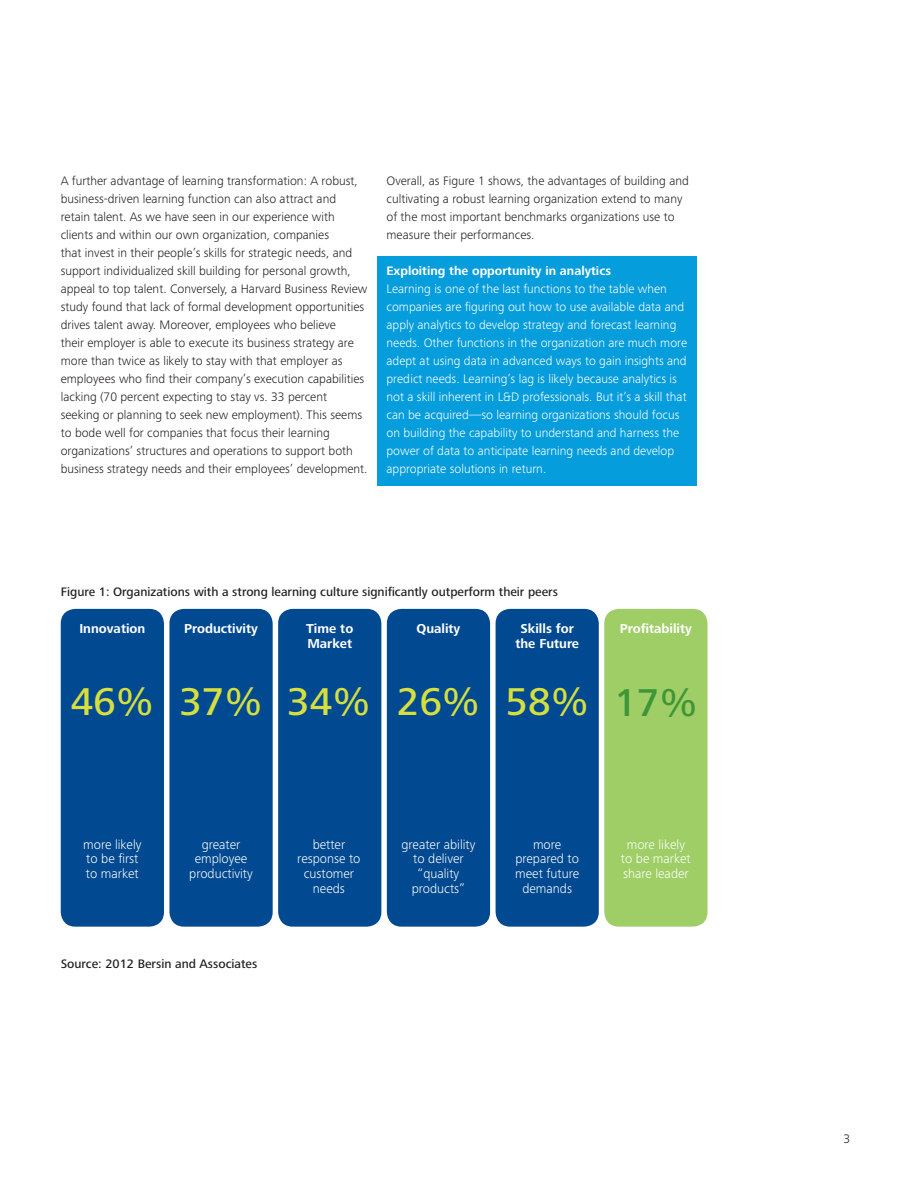
<style>
.page{position:relative;width:918px;height:1188px;background:#fff}
.page>*{position:absolute;margin:0;border:0;box-sizing:border-box;transform-origin:0 0}
.Subhead_style__B_sub{font:500 40.2px "Frutiger Next Pro";color:#d5df3e}
.Subhead_style__B_sub-2{font:500 40.2px "Frutiger Next Pro";color:#3f9537}
.Subhead_style__B_sub-3{font:300 13.35px/14.5px "Frutiger Next Pro";color:#fff;text-align:center}
.Subhead_style__B_sub-4{font:700 13.35px/14.5px "Frutiger Next Pro";color:#fff}
.Body_copy{font:300 12.75px/18px "Frutiger Next Pro";color:#231f20}
.Subhead_style__B_sub-5{font:300 12.75px/18px "Frutiger Next Pro";color:#fff}
.Body_copy-2{font:500 12.75px "Frutiger Next Pro";color:#231f20}
.Subhead_style__B_sub-6{font:700 12.75px "Frutiger Next Pro";color:#fff}
.Caption_styles_Capti{font:300 12.75px "Frutiger Next Pro";color:#231f20}
</style>
<div class="page">
<div style="left:378px;top:256px;width:319px;height:230px;background:#069ddc"></div>
<div style="left:278px;top:609px;width:103px;height:318px;background:#014990;border-radius:15px"></div>
<div style="left:61px;top:609px;width:103px;height:318px;background:#014990;border-radius:15px"></div>
<div style="left:169px;top:609px;width:104px;height:318px;background:#014990;border-radius:15px"></div>
<div style="left:387px;top:609px;width:103px;height:318px;background:#014990;border-radius:15px"></div>
<div style="left:496px;top:609px;width:103px;height:318px;background:#014990;border-radius:15px"></div>
<div style="left:604px;top:609px;width:104px;height:318px;background:#9fce66;border-radius:15px"></div>
<p class="Body_copy" style="left:61px;top:171px;width:308px">A further advantage of learning transformation: A robust, business-driven learning function can also attract and retain talent. As we have seen in our experience with clients and within our own organization, companies<br>that invest in their people’s skills for strategic needs, and support individualized skill building for personal growth, appeal to top talent. Conversely, a Harvard Business Review study found that lack of formal development opportunities drives talent away. Moreover, employees who believe<br>their employer is able to execute its business strategy are more than twice as likely to stay with that employer as employees who find their company’s execution capabilities lacking (70 percent expecting to stay vs. 33 percent seeking or planning to seek new employment). This seems to bode well for companies that focus their learning organizations’ structures and operations to support both business strategy needs and their employees’ development.</p>
<p class="Body_copy" style="left:387px;top:171px;width:304px">Overall, as Figure 1 shows, the advantages of building and cultivating a robust learning organization extend to many of the most important benchmarks organizations use to measure their performances.</p>
<p class="Subhead_style__B_sub-6" style="left:387px;top:263px;width:226px">Exploiting the opportunity in analytics</p>
<p class="Subhead_style__B_sub-5" style="left:387px;top:279px;width:302px">Learning is one of the last functions to the table when companies are figuring out how to use available data and apply analytics to develop strategy and forecast learning needs. Other functions in the organization are much more adept at using data in advanced ways to gain insights and predict needs. Learning’s lag is likely because analytics is not a skill inherent in L&amp;D professionals. But it’s a skill that can be acquired—so learning organizations should focus on building the capability to understand and harness the power of data to anticipate learning needs and develop appropriate solutions in return.</p>
<p class="Body_copy-2" style="left:61px;top:584px;width:499px">Figure 1: Organizations with a strong learning culture significantly outperform their peers</p>
<p class="Subhead_style__B_sub-4" style="left:79px;top:621px;width:68px">Innovation</p>
<p class="Subhead_style__B_sub-4" style="left:184px;top:621px;width:75px">Productivity</p>
<p class="Subhead_style__B_sub-4" style="left:417px;top:621px;width:45px">Quality</p>
<p class="Subhead_style__B_sub-4" style="left:520px;top:621px;width:55px">Skills for</p>
<p class="Subhead_style__B_sub-4" style="left:620px;top:621px;width:73px">Profitability</p>
<p class="Subhead_style__B_sub-4" style="left:515px;top:636px;width:65px">the Future</p>
<p class="Subhead_style__B_sub-4" style="left:306px;top:621px;width:49px">Time to<br>Market</p>
<p class="Subhead_style__B_sub" style="left:71px;top:679px;width:85px">46%</p>
<p class="Subhead_style__B_sub" style="left:179px;top:679px;width:85px">37%</p>
<p class="Subhead_style__B_sub" style="left:287px;top:679px;width:85px">34%</p>
<p class="Subhead_style__B_sub" style="left:397px;top:679px;width:85px">26%</p>
<p class="Subhead_style__B_sub" style="left:506px;top:679px;width:85px">58%</p>
<p class="Subhead_style__B_sub-2" style="left:614px;top:680px;width:85px">17%</p>
<p class="Subhead_style__B_sub-3" style="left:83px;top:837px;width:60px;text-align:left">more likely to be first to market</p>
<p class="Subhead_style__B_sub-3" style="left:189px;top:837px;width:65px">greater employee productivity</p>
<p class="Subhead_style__B_sub-3" style="left:297px;top:837px;width:65px">better response to customer needs</p>
<p class="Subhead_style__B_sub-3" style="left:401px;top:837px;width:75px">greater ability to deliver “quality products”</p>
<p class="Subhead_style__B_sub-3" style="left:515px;top:837px;width:65px">more prepared to meet future demands</p>
<p class="Subhead_style__B_sub-3" style="left:621px;top:837px;width:71px">more likely to be market share leader</p>
<p class="Body_copy-2" style="left:61px;top:956px;width:198px">Source: 2012 Bersin and Associates</p>
<p class="Caption_styles_Capti" style="left:844px;top:1132px;width:8px">3</p>
</div>
